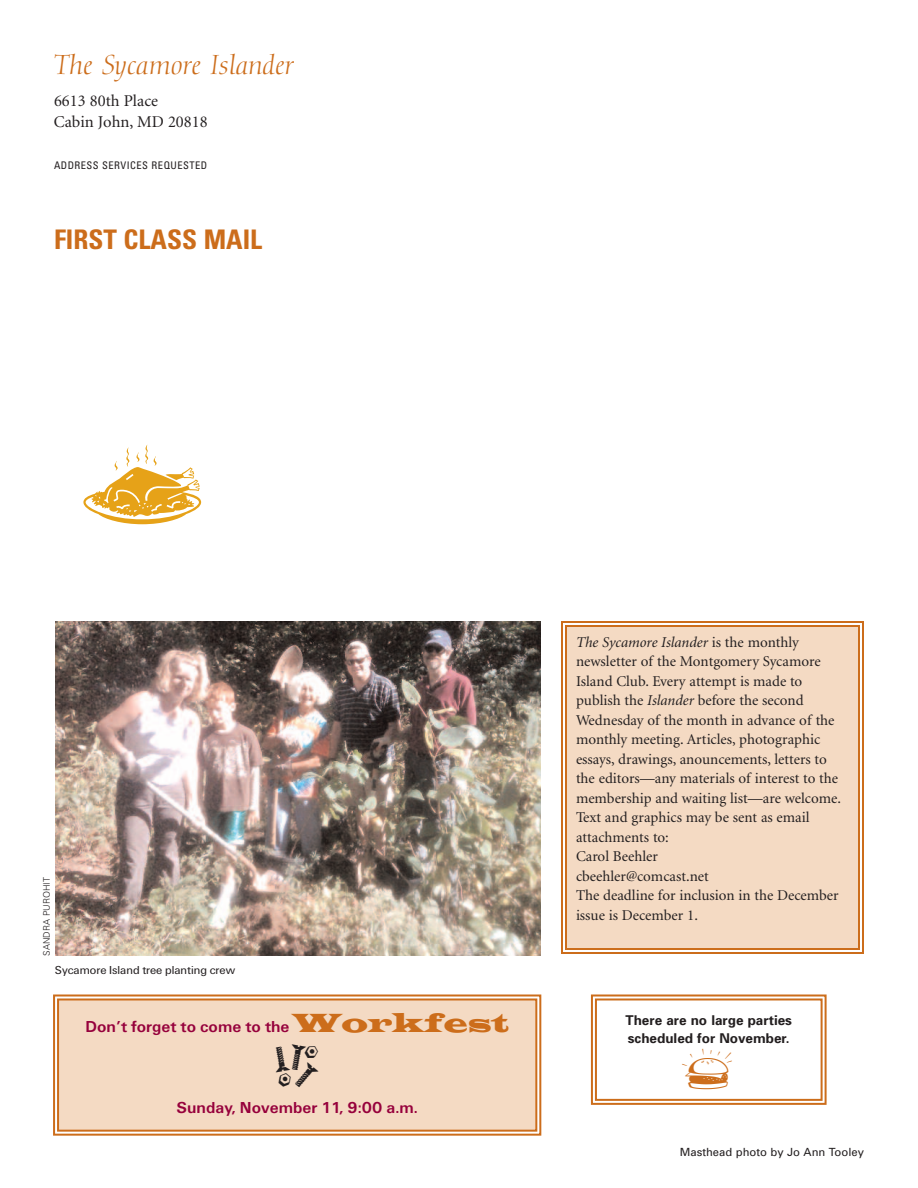
<style>
.page{position:relative;width:918px;height:1188px;background:#fff}
.page>*{position:absolute;margin:0;border:0;box-sizing:border-box;transform-origin:0 0}
.t1{font:81px "PF Holidays Celebrations";color:#e6a218}
.t2{font:45px "PF Food Drink";color:#cc6d1b}
.t3{font:45px "PF Household Items";color:#231f20}
.t4{font:italic 27px "Diotima";color:#cc6d1b}
.t5{font:700 condensed 27px "Univers";color:#cc6d1b}
.t6{font:16.5px "U65";color:#96013c}
.t7{font:16.5px/21px "Minion";color:#231f20}
.t8{font:15px/19.5px "Minion";color:#231f20}
.t9{font:700 13.5px/18px "Univers";color:#231f20}
.t10{font:12px "U55";color:#231f20}
.t11{font:11.25px "Univers";color:#231f20}
.t12{font:condensed 10.5px "Univers";letter-spacing:.045em;color:#231f20}
.t13{font:300 9px "Univers";color:#231f20}
.s1{font-family:"Latin Wide";font-size:27px;color:#cc6d1b}
.s2{font-style:italic}
</style>
<div class="page">
<div style="left:591px;top:995px;width:236px;height:110px;border:2px solid #cc6d1b"></div>
<div style="left:595px;top:998px;width:228px;height:103px;border:2px solid #cc6d1b"></div>
<div style="left:567px;top:627px;width:291px;height:321px;background:#f4dac3"></div>
<div style="left:561px;top:621px;width:303px;height:333px;border:2px solid #cc6d1b"></div>
<div style="left:565px;top:625px;width:295px;height:325px;border:2px solid #cc6d1b"></div>
<img style="left:56px;top:621px;width:485px;height:335px">
<div style="left:59px;top:1000px;width:476px;height:130px;background:#f4dac3"></div>
<div style="left:53px;top:995px;width:488px;height:141px;border:2px solid #cc6d1b"></div>
<div style="left:57px;top:998px;width:480px;height:134px;border:2px solid #cc6d1b"></div>
<h3 class="t4" style="left:54px;top:54px;width:241px">The Sycamore Islander</h3>
<p class="t7" style="left:54px;top:91px;width:155px">6613 80th Place<br>Cabin John, MD 20818</p>
<p class="t12" style="left:54px;top:161px;width:155px">ADDRESS SERVICES REQUESTED</p>
<h3 class="t5" style="left:54px;top:229px;width:210px">FIRST CLASS MAIL</h3>
<h1 class="t1" style="left:83px;top:441px;width:120px">t</h1>
<p class="t13" style="left:43px;top:956px;width:80px;rotate:-90deg">SANDRA PUROHIT</p>
<p class="t10" style="left:55px;top:966px;width:182px">Sycamore Island tree planting crew</p>
<p class="t6" style="left:86px;top:1021px;width:425px">Don’t forget to come to the <span class="s1">Workfest</span></p>
<h2 class="t3" style="left:275px;top:1041px;width:46px">q</h2>
<p class="t6" style="left:177px;top:1102px;width:243px">Sunday, November 11, 9:00 a.m.</p>
<p class="t8" style="left:576px;top:633px;width:266px"><span class="s2">The Sycamore Islander</span> is the monthly newsletter of the Montgomery Sycamore Island Club. Every attempt is made to publish the <span class="s2">Islander</span> before the second Wednesday of the month in advance of the monthly meeting. Articles, photographic essays, drawings, anouncements, letters to the editors—any materials of interest to the membership and waiting list—are welcome.<br>Text and graphics may be sent as email attachments to:<br>Carol Beehler<br>cbeehler@comcast.net<br>The deadline for inclusion in the December issue is December 1.</p>
<p class="t9" style="left:625px;top:1013px;width:168px">There are no large parties scheduled for November.</p>
<h2 class="t2" style="left:681px;top:1046px;width:57px">h</h2>
<p class="t11" style="left:680px;top:1147px;width:186px">Masthead photo by Jo Ann Tooley</p>
</div>
